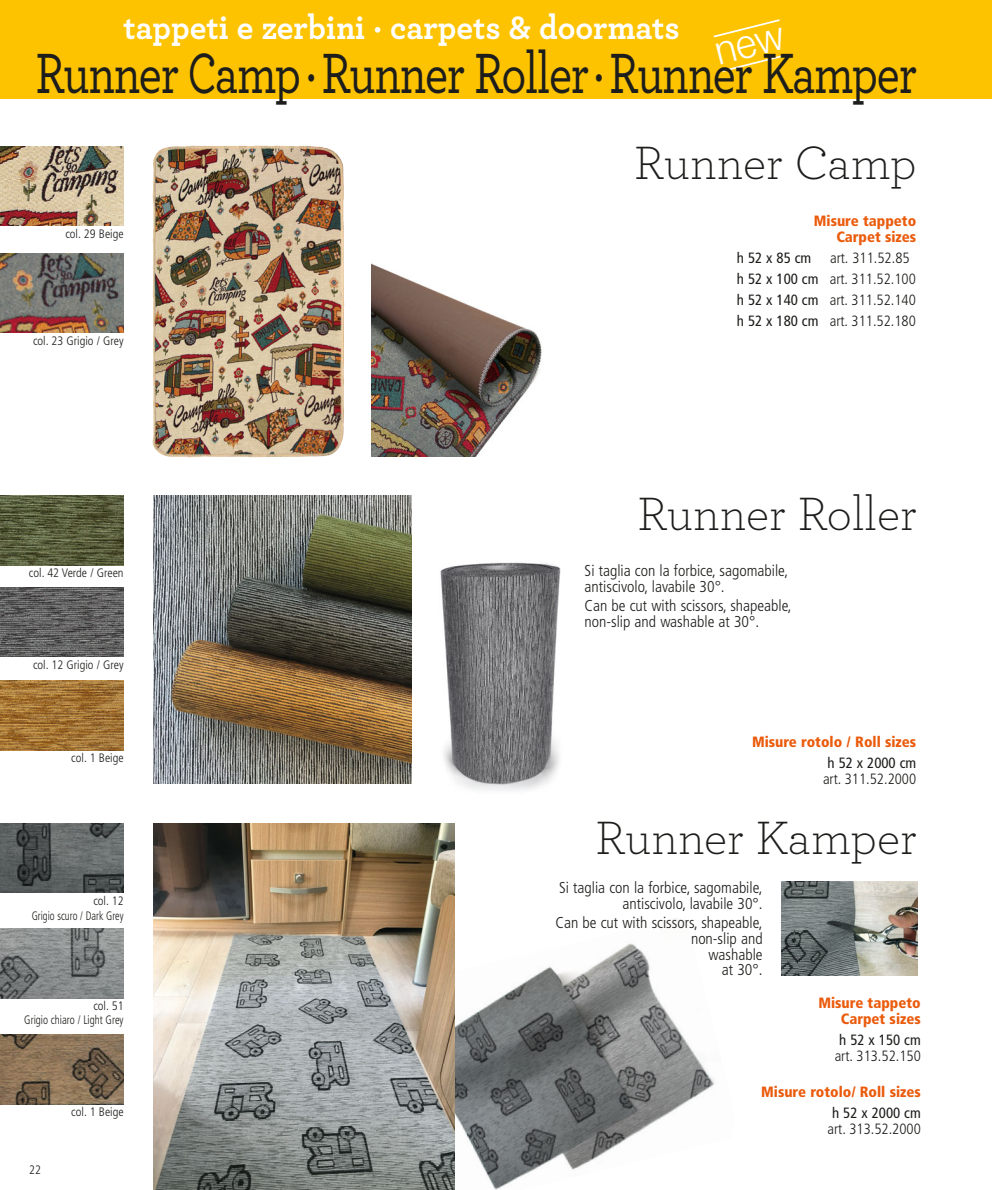
<style>
.page{position:relative;width:992px;height:1190px;background:#fff}
.page>*{position:absolute;margin:0;border:0;box-sizing:border-box;transform-origin:0 0}
.t1{font:500 59.5px "Archer";letter-spacing:-.03em;color:#1d1d1b;scale:.8 1}
.t2{font:300 49px "Archer";color:#1d1d1b}
.t3{font:700 35px "Archer";color:#fff;scale:.95 1}
.t4{font:300 condensed 15.75px/15.8px "Frutiger";color:#1d1d1b}
.t5{font:300 condensed 14.88px/21px "Frutiger";color:#1d1d1b}
.t6{font:900 condensed 14.88px/15.8px "Frutiger";color:#ea5b0c;text-align:right}
.t7{font:condensed 14.88px "Frutiger";color:#1d1d1b}
.t8{font:300 condensed 12.25px/14px "Frutiger";color:#1d1d1b;text-align:right}
.s1{font-weight:400}
</style>
<div class="page">
<img style="left:454px;top:916px;width:261px;height:274px">
<img style="left:440px;top:562px;width:121px;height:229px">
<img style="left:153px;top:145px;width:191px;height:312px">
<img style="left:0;top:147px;width:124px;height:79px">
<img style="left:0;top:253px;width:124px;height:79px">
<img style="left:372px;top:264px;width:170px;height:192px">
<img style="left:153px;top:496px;width:258px;height:287px">
<img style="left:0;top:496px;width:124px;height:69px">
<img style="left:0;top:587px;width:124px;height:70px">
<img style="left:0;top:681px;width:124px;height:69px">
<img style="left:0;top:823px;width:124px;height:69px">
<img style="left:781px;top:881px;width:136px;height:94px">
<img style="left:0;top:929px;width:124px;height:69px">
<img style="left:0;top:1034px;width:124px;height:70px">
<div style="left:0;top:0;width:991px;height:99px;background:#fdc300"></div>
<img style="left:153px;top:823px;width:301px;height:367px">
<svg style="left:713px;top:19px;width:76px;height:53px"></svg>
<h3 class="t3" style="left:124px;top:14px;width:586px">tappeti e zerbini · carpets &amp; doormats</h3>
<h1 class="t1" style="left:35px;top:49px;width:1102px">Runner Camp · Runner Roller · Runner Kamper</h1>
<p class="t8" style="left:65px;top:228px;width:60px">col. 29 Beige</p>
<p class="t8" style="left:33px;top:335px;width:92px">col. 23 Grigio / Grey</p>
<p class="t8" style="left:29px;top:567px;width:96px">col. 42 Verde / Green</p>
<p class="t8" style="left:33px;top:658px;width:92px">col. 12 Grigio / Grey</p>
<p class="t8" style="left:71px;top:752px;width:54px">col. 1 Beige</p>
<p class="t8" style="left:32px;top:894px;width:93px;line-height:14.7px">col. 12<br>Grigio scuro / Dark Grey</p>
<p class="t8" style="left:24px;top:1000px;width:101px">col. 51<br>Grigio chiaro / Light Grey</p>
<p class="t8" style="left:29px;top:1164px;width:13px">22</p>
<p class="t8" style="left:71px;top:1106px;width:54px">col. 1 Beige</p>
<h2 class="t2" style="left:634px;top:144px;width:284px">Runner Camp</h2>
<p class="t6" style="left:813px;top:214px;width:104px">Misure tappeto<br>Carpet sizes</p>
<p class="t7" style="left:736px;top:252px;width:76px">h 52 x 85 cm</p>
<p class="t5" style="left:736px;top:248px;width:180px;text-indent:93px">art. 311.52.85 <span class="s1">h 52 x 100 cm</span> art. 311.52.100 <span class="s1">h 52 x 140 cm</span> art. 311.52.140 <span class="s1">h 52 x 180 cm</span> art. 311.52.180</p>
<h2 class="t2" style="left:637px;top:494px;width:281px">Runner Roller</h2>
<p class="t4" style="left:584px;top:564px;width:205px">Si taglia con la forbice, sagomabile, antiscivolo, lavabile 30°.</p>
<p class="t4" style="left:584px;top:599px;width:208px">Can be cut with scissors, shapeable, non-slip and washable at 30°.</p>
<p class="t6" style="left:751px;top:735px;width:166px">Misure rotolo / Roll sizes</p>
<p class="t7" style="left:827px;top:757px;width:90px">h 52 x 2000 cm</p>
<p class="t5" style="left:822px;top:769px;width:95px">art. 311.52.2000</p>
<h2 class="t2" style="left:595px;top:818px;width:323px">Runner Kamper</h2>
<p class="t4" style="left:559px;top:881px;width:205px;text-align:right">Si taglia con la forbice, sagomabile, antiscivolo, lavabile 30°.</p>
<p class="t4" style="left:555px;top:916px;width:208px;text-align:right">Can be cut with scissors, shapeable, non-slip and<br>washable<br>at 30°.</p>
<p class="t6" style="left:818px;top:996px;width:104px">Misure tappeto<br>Carpet sizes</p>
<p class="t7" style="left:839px;top:1033px;width:83px">h 52 x 150 cm</p>
<p class="t5" style="left:834px;top:1046px;width:88px">art. 313.52.150</p>
<p class="t6" style="left:761px;top:1085px;width:161px">Misure rotolo/ Roll sizes</p>
<p class="t7" style="left:831px;top:1107px;width:90px">h 52 x 2000 cm</p>
<p class="t5" style="left:827px;top:1119px;width:95px">art. 313.52.2000</p>
</div>
